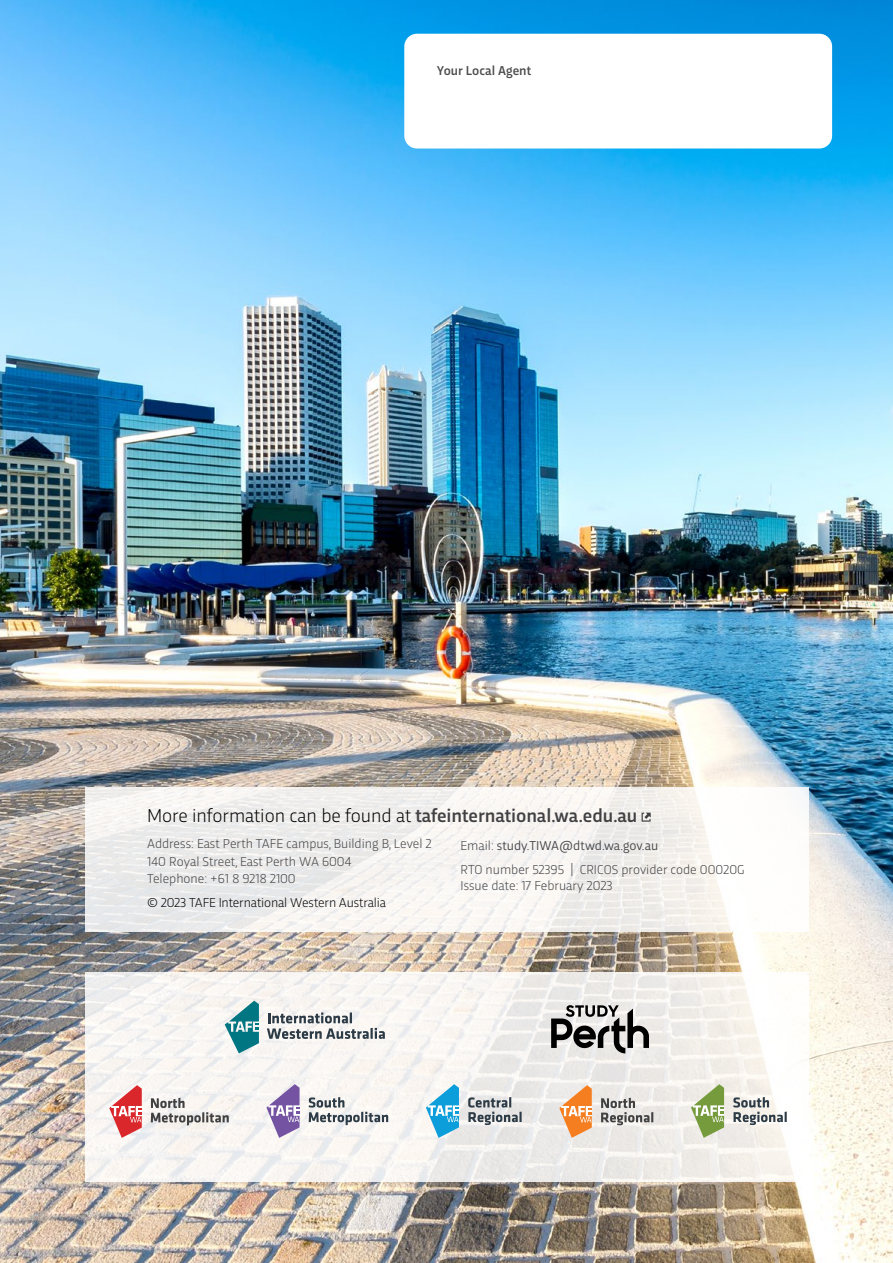
<style>
.page{position:relative;width:893px;height:1263px;background:#fff}
.page>*{position:absolute;margin:0;border:0;box-sizing:border-box;transform-origin:0 0}
.Sub_Head{font:300 19.5px "Trasandina";letter-spacing:-.005em;color:#000}
.Contact_Details{font:300 13.5px/17.4px "Trasandina";color:#414042}
.Copyright_line{font:300 13.5px "Trasandina";letter-spacing:-.01em;color:#000}
.Contact_Details-2{font:13.5px "Trasandina";color:#414042}
.t1{font:500 13.5px "Trasandina";color:#4d4d4f}
.s1{font-weight:500;color:#414042}
.s2{font-weight:300}
</style>
<div class="page">
<img style="left:0;top:0;width:893px;height:1263px">
<svg style="left:86px;top:972px;width:723px;height:209px;fill:#f7f4f1"></svg>
<svg style="left:266px;top:1084px;width:34px;height:54px"></svg>
<svg style="left:309px;top:1097px;width:79px;height:28px"></svg>
<svg style="left:109px;top:1085px;width:33px;height:53px"></svg>
<svg style="left:151px;top:1098px;width:78px;height:27px"></svg>
<svg style="left:426px;top:1084px;width:33px;height:54px"></svg>
<svg style="left:468px;top:1097px;width:54px;height:28px;background:#aeb2b4"></svg>
<svg style="left:691px;top:1084px;width:33px;height:54px;background:#b1c390"></svg>
<svg style="left:733px;top:1097px;width:54px;height:28px"></svg>
<svg style="left:225px;top:1001px;width:34px;height:52px"></svg>
<svg style="left:267px;top:1012px;width:118px;height:27px"></svg>
<svg style="left:551px;top:1005px;width:98px;height:48px;background:#969594"></svg>
<div style="left:404px;top:34px;width:428px;height:115px;background:#fff;border-radius:13px"></div>
<svg style="left:86px;top:788px;width:722px;height:144px;fill:#f4f2f0"></svg>
<svg style="left:642px;top:813px;width:9px;height:9px"></svg>
<svg style="left:559px;top:1085px;width:33px;height:53px;background:#f2b483"></svg>
<svg style="left:601px;top:1098px;width:52px;height:27px"></svg>
<p class="t1" style="left:437px;top:60px;width:96px">Your Local Agent</p>
<p class="Sub_Head" style="left:147px;top:801px;width:492px">More information can be found at <span class="s1">tafeinternational.wa.edu.au</span></p>
<p class="Contact_Details" style="left:147px;top:834px;width:286px">Address: East Perth TAFE campus, Building B, Level 2<br>140 Royal Street, East Perth WA 6004<br>Telephone: +61 8 9218 2100</p>
<p class="Contact_Details-2" style="left:461px;top:835px;width:199px"><span class="s2">Email:</span> study.TIWA@dtwd.wa.gov.au</p>
<p class="Contact_Details" style="left:461px;top:860px;width:285px;line-height:16.2px">RTO number 52395 | CRICOS provider code 00020G<br>Issue date: 17 February 2023</p>
<p class="Copyright_line" style="left:147px;top:892px;width:241px">© 2023 TAFE International Western Australia</p>
</div>
